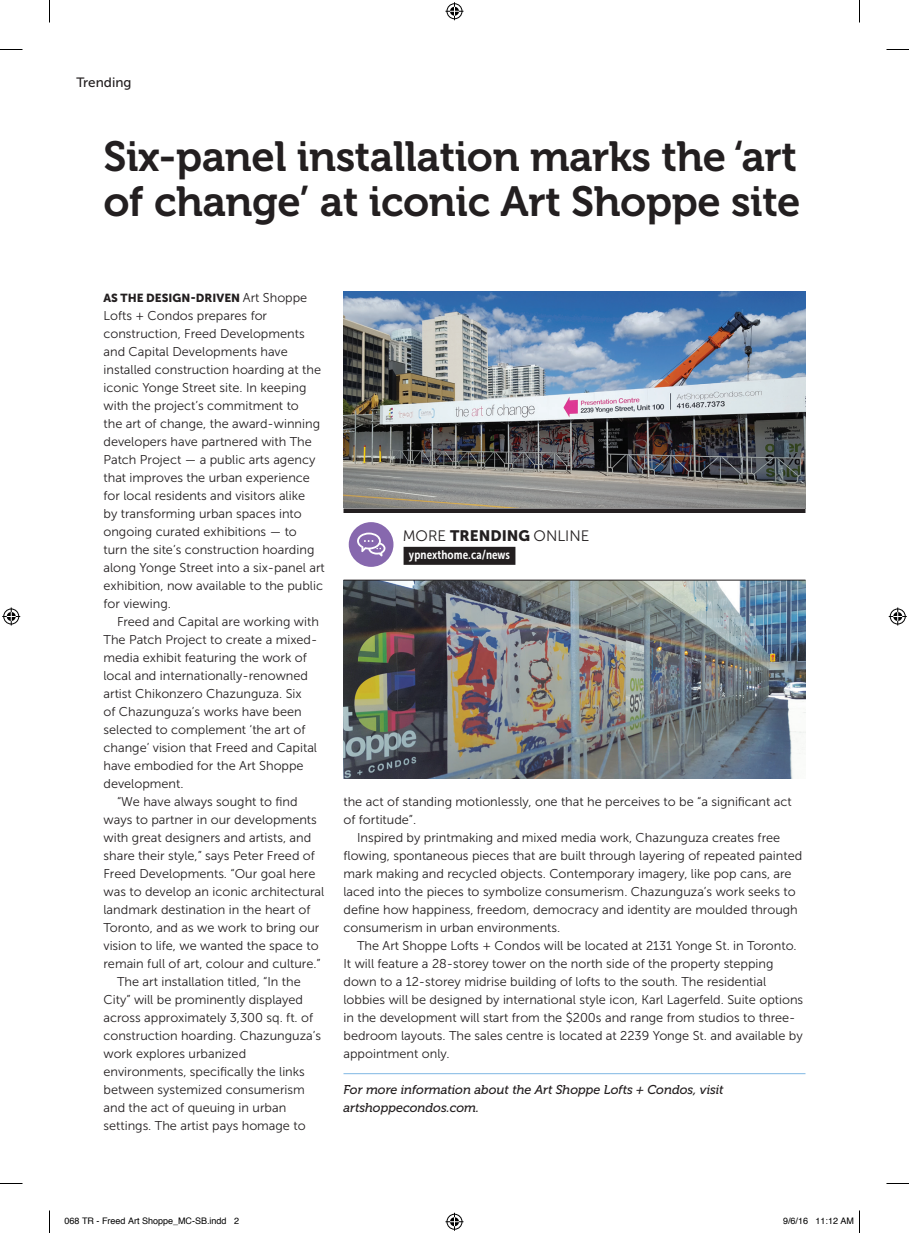
<style>
.page{position:relative;width:909px;height:1233px;background:#fff}
.page>*{position:absolute;margin:0;border:0;box-sizing:border-box;transform-origin:0 0}
.t1{font:42px/45px "Museo 700";letter-spacing:-.01em;color:#231f20}
.t2{font:15.15px "Museo Sans 300";color:#231f20}
.t3{font:13.5px "Museo Sans 500";color:#231f20}
.t4{font:12.75px/18px "Museo Sans 300";color:#231f20}
.t5{font:italic 12.75px/18px "Museo 500";color:#231f20}
.t6{font:12.3px "Museo Sans Cond 700";letter-spacing:.005em;color:#fff}
.t7{font:11.7px "Museo Sans 900";color:#231f20}
.t8{font:9px "Helvetica";color:#000}
.s1{font-family:"Museo Sans 300";font-size:12.75px}
.s2{font-family:"Museo Sans 900"}
</style>
<div class="page">
<hr style="left:344px;top:1073px;width:462px;height:1px;background:#80b8e4">
<img style="left:344px;top:291px;width:462px;height:217px">
<img style="left:344px;top:581px;width:462px;height:198px">
<hr style="left:344px;top:580px;width:462px;height:1px;background:#231f20">
<div style="left:344px;top:508px;width:462px;height:5px;background:#231f20"></div>
<div style="left:404px;top:547px;width:111px;height:18px;background:#231f20"></div>
<div style="left:349px;top:522px;width:44px;height:45px;background:#8768ae;border-radius:50%"></div>
<svg style="left:357px;top:533px;width:28px;height:24px"></svg>
<svg style="left:0;top:49px;width:22px;height:1px"></svg>
<svg style="left:886px;top:49px;width:23px;height:1px"></svg>
<svg style="left:0;top:1183px;width:22px;height:1px"></svg>
<svg style="left:886px;top:1183px;width:23px;height:1px"></svg>
<svg style="left:49px;top:0;width:1px;height:22px"></svg>
<svg style="left:49px;top:1210px;width:1px;height:23px"></svg>
<svg style="left:859px;top:0;width:1px;height:22px"></svg>
<svg style="left:446px;top:2px;width:18px;height:18px"></svg>
<svg style="left:446px;top:1213px;width:18px;height:18px"></svg>
<svg style="left:2px;top:608px;width:18px;height:18px"></svg>
<svg style="left:889px;top:608px;width:18px;height:18px"></svg>
<svg style="left:859px;top:1210px;width:1px;height:23px"></svg>
<p class="t3" style="left:76px;top:75px;width:57px">Trending</p>
<h1 class="t1" style="left:104px;top:135px;width:699px">Six-panel installation marks the ‘art of change’ at iconic Art Shoppe site</h1>
<p class="t7" style="left:104px;top:291px;width:205px">AS THE DESIGN-DRIVEN <span class="s1">Art Shoppe</span></p>
<p class="t4" style="left:104px;top:306px;width:223px">Lofts + Condos prepares for construction, Freed Developments and Capital Developments have installed construction hoarding at the iconic Yonge Street site. In keeping with the project’s commitment to<br>the art of change, the award-winning developers have partnered with The Patch Project — a public arts agency that improves the urban experience for local residents and visitors alike<br>by transforming urban spaces into ongoing curated exhibitions — to<br>turn the site’s construction hoarding along Yonge Street into a six-panel art exhibition, now available to the public for viewing.</p>
<p class="t4" style="left:117px;top:612px;width:203px">Freed and Capital are working with</p>
<p class="t4" style="left:104px;top:630px;width:215px">The Patch Project to create a mixed-</p>
<p class="t4" style="left:104px;top:648px;width:205px">media exhibit featuring the work of</p>
<p class="t4" style="left:104px;top:666px;width:206px">local and internationally-renowned</p>
<p class="t4" style="left:104px;top:684px;width:200px">artist Chikonzero Chazunguza. Six</p>
<p class="t4" style="left:104px;top:702px;width:200px">of Chazunguza’s works have been</p>
<p class="t4" style="left:104px;top:720px;width:203px">selected to complement ‘the art of</p>
<p class="t4" style="left:104px;top:738px;width:215px">change’ vision that Freed and Capital</p>
<p class="t4" style="left:104px;top:756px;width:202px">have embodied for the Art Shoppe</p>
<p class="t4" style="left:104px;top:774px;width:82px">development.</p>
<p class="t4" style="left:117px;top:792px;width:182px">“We have always sought to find</p>
<p class="t4" style="left:104px;top:810px;width:215px">ways to partner in our developments</p>
<p class="t4" style="left:104px;top:828px;width:209px">with great designers and artists, and</p>
<p class="t4" style="left:104px;top:846px;width:213px">share their style,” says Peter Freed of</p>
<p class="t4" style="left:104px;top:864px;width:213px">Freed Developments. “Our goal here</p>
<p class="t4" style="left:104px;top:882px;width:222px">was to develop an iconic architectural</p>
<p class="t4" style="left:104px;top:900px;width:208px">landmark destination in the heart of</p>
<p class="t4" style="left:104px;top:918px;width:217px">Toronto, and as we work to bring our</p>
<p class="t4" style="left:104px;top:936px;width:217px">vision to life, we wanted the space to</p>
<p class="t4" style="left:104px;top:954px;width:219px">remain full of art, colour and culture.”</p>
<p class="t4" style="left:117px;top:972px;width:185px">The art installation titled, “In the</p>
<p class="t4" style="left:104px;top:990px;width:201px">City” will be prominently displayed</p>
<p class="t4" style="left:104px;top:1008px;width:211px">across approximately 3,300 sq. ft. of</p>
<p class="t4" style="left:104px;top:1026px;width:219px">construction hoarding. Chazunguza’s</p>
<p class="t4" style="left:104px;top:1044px;width:144px">work explores urbanized</p>
<p class="t4" style="left:104px;top:1062px;width:203px">environments, specifically the links</p>
<p class="t4" style="left:104px;top:1080px;width:203px">between systemized consumerism</p>
<p class="t4" style="left:104px;top:1098px;width:184px">and the act of queuing in urban</p>
<p class="t4" style="left:104px;top:1116px;width:204px">settings. The artist pays homage to</p>
<p class="t2" style="left:403px;top:528px;width:188px">MORE <span class="s2">TRENDING</span> ONLINE</p>
<p class="t6" style="left:409px;top:548px;width:103px">ypnexthome.ca/news</p>
<p class="t4" style="left:344px;top:792px;width:450px">the act of standing motionlessly, one that he perceives to be “a significant act of fortitude”.</p>
<p class="t4" style="left:344px;top:828px;width:460px;text-indent:14px">Inspired by printmaking and mixed media work, Chazunguza creates free flowing, spontaneous pieces that are built through layering of repeated painted mark making and recycled objects. Contemporary imagery, like pop cans, are laced into the pieces to symbolize consumerism. Chazunguza’s work seeks to define how happiness, freedom, democracy and identity are moulded through consumerism in urban environments.</p>
<p class="t4" style="left:344px;top:936px;width:461px;text-indent:14px">The Art Shoppe Lofts + Condos will be located at 2131 Yonge St. in Toronto.<br>It will feature a 28-storey tower on the north side of the property stepping down to a 12-storey midrise building of lofts to the south. The residential lobbies will be designed by international style icon, Karl Lagerfeld. Suite options in the development will start from the $200s and range from studios to three&shy;bedroom layouts. The sales centre is located at 2239 Yonge St. and available by appointment only.</p>
<p class="t5" style="left:344px;top:1080px;width:382px">For more information about the Art Shoppe Lofts + Condos, visit artshoppecondos.com.</p>
<p class="t8" style="left:64px;top:1214px;width:176px">068 TR - Freed Art Shoppe_MC-SB.indd 2</p>
<p class="t8" style="left:783px;top:1214px;width:73px">9/6/16 11:12 AM</p>
</div>
